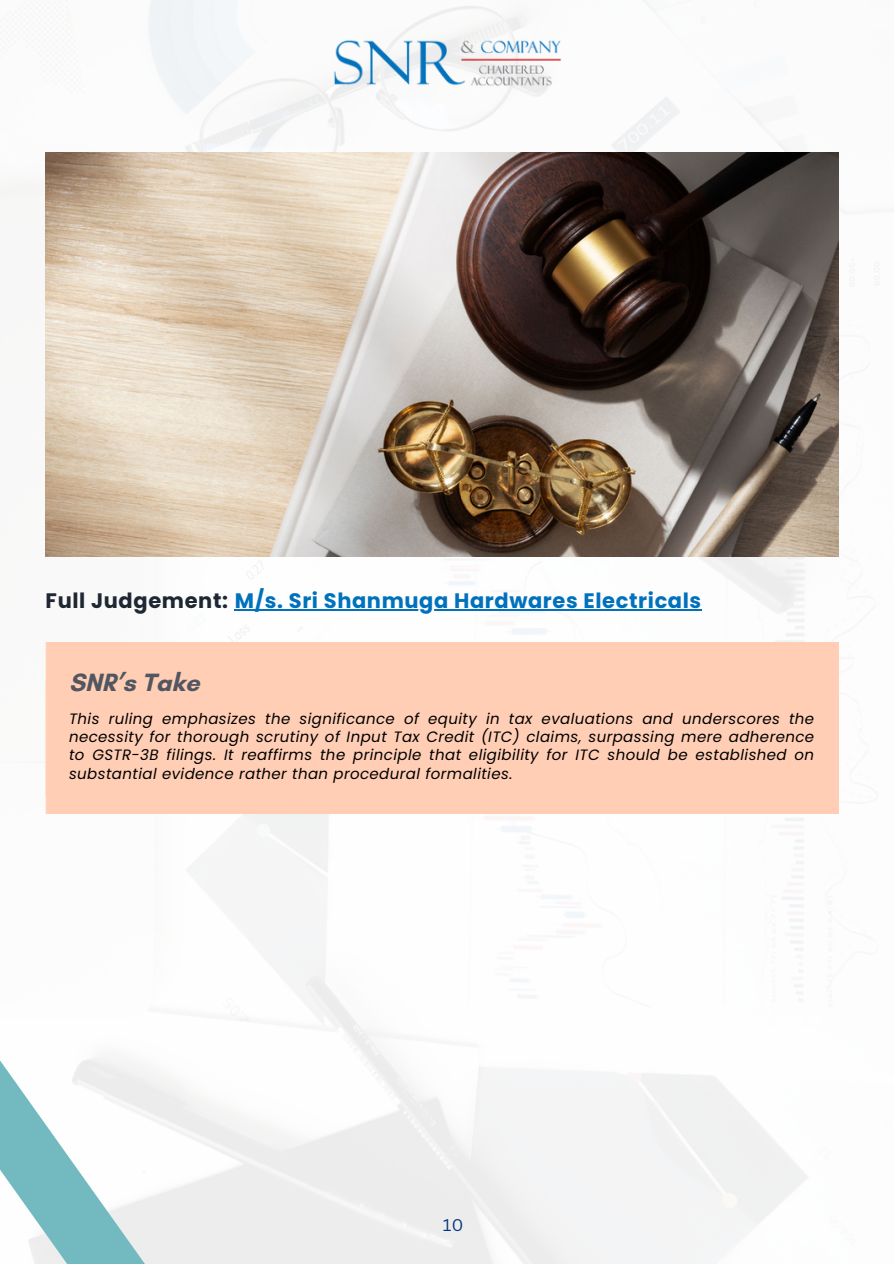
<style>
.page{position:relative;width:894px;height:1264px;background:#fff}
.page>*{position:absolute;margin:0;border:0;box-sizing:border-box;transform-origin:0 0}
.t1{font:700 25.5px "Glacial Indifference";color:#525660}
.t2{font:700 21px "Poppins";letter-spacing:.03em;color:#0071bc}
.t3{font:16.5px "Canva Sans";color:#04377b}
.t4{font:italic 15px/18px "Poppins";letter-spacing:.03em;color:#000;text-align:justify}
.s1{color:#1e2732}
</style>
<div class="page">
<img style="left:0;top:1px;width:879px;height:1262px">
<svg style="left:0;top:1060px;width:145px;height:203px"></svg>
<div style="left:46px;top:642px;width:792px;height:171px;background:#ffceb5"></div>
<hr style="left:235px;top:609px;width:466px;height:1px;background:#0071bc">
<img style="left:46px;top:152px;width:792px;height:404px">
<img style="left:331px;top:38px;width:231px;height:51px">
<h2 class="t2" style="left:46px;top:586px;width:657px"><span class="s1">Full Judgement:</span> M/s. Sri Shanmuga Hardwares Electricals</h2>
<h1 class="t1" style="left:69px;top:666px;width:132px">SNR’s Take</h1>
<p class="t4" style="left:69px;top:710px;width:746px">This ruling emphasizes the significance of equity in tax evaluations and underscores the necessity for thorough scrutiny of Input Tax Credit (ITC) claims, surpassing mere adherence to GSTR-3B filings. It reaffirms the principle that eligibility for ITC should be established on substantial evidence rather than procedural formalities.</p>
<p class="t3" style="left:443px;top:1213px;width:22px">10</p>
</div>
